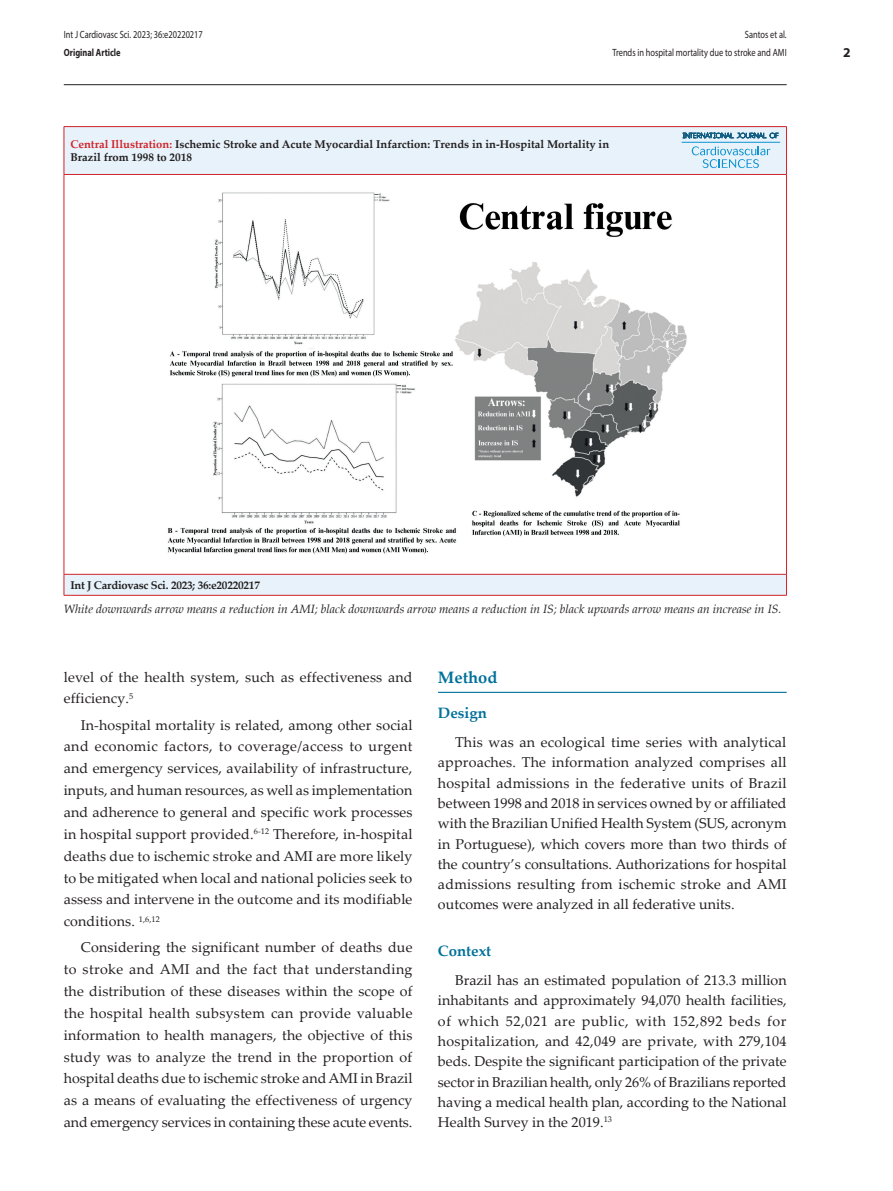
<style>
.page{position:relative;width:893px;height:1191px;background:#fff}
.page>*{position:absolute;margin:0;border:0;box-sizing:border-box;transform-origin:0 0}
._1_-_Titulo-materia{font:700 16.5px "Palatino Linotype";color:#00719a}
._2_-_Sub-titulo{font:700 15px "Palatino Linotype";color:#00719a}
._4_-_Texto-Basico{font:14.25px/21.9px "Palatino Linotype";color:#231f20;text-align:justify}
.t1{font:700 13.5px "Myriad Pro";color:#231f20}
._7_-_Legenda-figura{font:italic 12px "Palatino";color:#231f20}
.TÍTULO_FIGURA_CENTRAL{font:700 11.25px/13.5px "Palatino Linotype";color:#231f20}
.LEGENDA_FIGURA_CENTRAL{font:700 11.25px "Palatino Linotype";letter-spacing:-.02em;color:#231f20}
.t2{font:10.5px "Myriad Pro";color:#231f20;scale:.8 1}
.t3{font:700 10.5px "Myriad Pro";color:#231f20;scale:.8 1}
.s1{color:#d1232a}
</style>
<div class="page">
<hr style="left:438px;top:692px;width:349px;height:1px;background:#00719a">
<svg style="left:65px;top:127px;width:721px;height:468px"></svg>
<hr style="left:786px;top:175px;width:1px;height:399px;background:#d1232a">
<svg style="left:786px;top:575px;width:1px;height:20px"></svg>
<hr style="left:64px;top:175px;width:1px;height:399px;background:#d1232a">
<hr style="left:64px;top:574px;width:570px;height:1px;background:#d1232a">
<svg style="left:64px;top:574px;width:1px;height:21px"></svg>
<hr style="left:634px;top:574px;width:153px;height:1px;background:#d1232a">
<hr style="left:64px;top:595px;width:570px;height:1px;background:#d1232a">
<hr style="left:634px;top:595px;width:153px;height:1px;background:#d1232a">
<hr style="left:64px;top:126px;width:570px;height:1px;background:#d1232a">
<hr style="left:634px;top:126px;width:153px;height:1px;background:#d1232a">
<hr style="left:64px;top:174px;width:570px;height:1px;background:#d1232a">
<hr style="left:634px;top:174px;width:153px;height:1px;background:#d1232a">
<hr style="left:64px;top:127px;width:1px;height:47px;background:#d1232a">
<hr style="left:786px;top:127px;width:1px;height:47px;background:#d1232a">
<svg style="left:683px;top:133px;width:95px;height:5px"></svg>
<hr style="left:682px;top:142px;width:98px;height:1px;background:#0d92d2">
<svg style="left:692px;top:146px;width:78px;height:22px;background:#b9ddf1"></svg>
<img style="left:155px;top:184px;width:539px;height:381px">
<hr style="left:64px;top:84px;width:723px;height:1px;background:#231f20">
<p class="t2" style="left:64px;top:28px;width:175px">Int J Cardiovasc Sci. 2023; 36:e20220217</p>
<p class="t2" style="left:745px;top:28px;width:54px">Santos et al.</p>
<p class="t3" style="left:64px;top:45px;width:73px">Original Article</p>
<p class="t2" style="left:612px;top:46px;width:219px">Trends in hospital mortality due to stroke and AMI</p>
<p class="TÍTULO_FIGURA_CENTRAL" style="left:70px;top:137px;width:540px"><span class="s1">Central Illustration:</span> Ischemic Stroke and Acute Myocardial Infarction: Trends in in-Hospital Mortality in<br>Brazil from 1998 to 2018</p>
<p class="t1" style="left:843px;top:44px;width:9px">2</p>
<p class="LEGENDA_FIGURA_CENTRAL" style="left:70px;top:577px;width:191px">Int J Cardiovasc Sci. 2023; 36:e20220217</p>
<p class="_7_-_Legenda-figura" style="left:64px;top:601px;width:719px">White downwards arrow means a reduction in AMI; black downwards arrow means a reduction in IS; black upwards arrow means an increase in IS.</p>
<p class="_4_-_Texto-Basico" style="left:64px;top:665px;width:350px">level of the health system, such as effectiveness and efficiency.<sup>5</sup></p>
<p class="_4_-_Texto-Basico" style="left:64px;top:713px;width:350px;text-indent:17px">In-hospital mortality is related, among other social and economic factors, to coverage/access to urgent and emergency services, availability of infrastructure, inputs, and human resources, as well as implementation and adherence to general and specific work processes in hospital support provided.<sup>6-12</sup> Therefore, in-hospital deaths due to ischemic stroke and AMI are more likely to be mitigated when local and national policies seek to assess and intervene in the outcome and its modifiable conditions. <sup>1,6,12</sup></p>
<p class="_4_-_Texto-Basico" style="left:64px;top:936px;width:350px;text-indent:17px">Considering the significant number of deaths due to stroke and AMI and the fact that understanding the distribution of these diseases within the scope of the hospital health subsystem can provide valuable information to health managers, the objective of this study was to analyze the trend in the proportion of hospital deaths due to ischemic stroke and AMI in Brazil as a means of evaluating the effectiveness of urgency and emergency services in containing these acute events.</p>
<p class="_1_-_Titulo-materia" style="left:438px;top:666px;width:61px">Method</p>
<p class="_2_-_Sub-titulo" style="left:438px;top:702px;width:51px">Design</p>
<p class="_4_-_Texto-Basico" style="left:438px;top:731px;width:350px;line-height:20.2px;text-indent:17px">This was an ecological time series with analytical approaches. The information analyzed comprises all hospital admissions in the federative units of Brazil between 1998 and 2018 in services owned by or affiliated with the Brazilian Unified Health System (SUS, acronym in Portuguese), which covers more than two thirds of the country’s consultations. Authorizations for hospital admissions resulting from ischemic stroke and AMI outcomes were analyzed in all federative units.</p>
<p class="_2_-_Sub-titulo" style="left:438px;top:940px;width:55px">Context</p>
<p class="_4_-_Texto-Basico" style="left:438px;top:969px;width:350px;line-height:20.2px;text-indent:17px">Brazil has an estimated population of 213.3 million inhabitants and approximately 94,070 health facilities, of which 52,021 are public, with 152,892 beds for hospitalization, and 42,049 are private, with 279,104 beds. Despite the significant participation of the private sector in Brazilian health, only 26% of Brazilians reported having a medical health plan, according to the National Health Survey in the 2019.<sup>13</sup></p>
</div>
